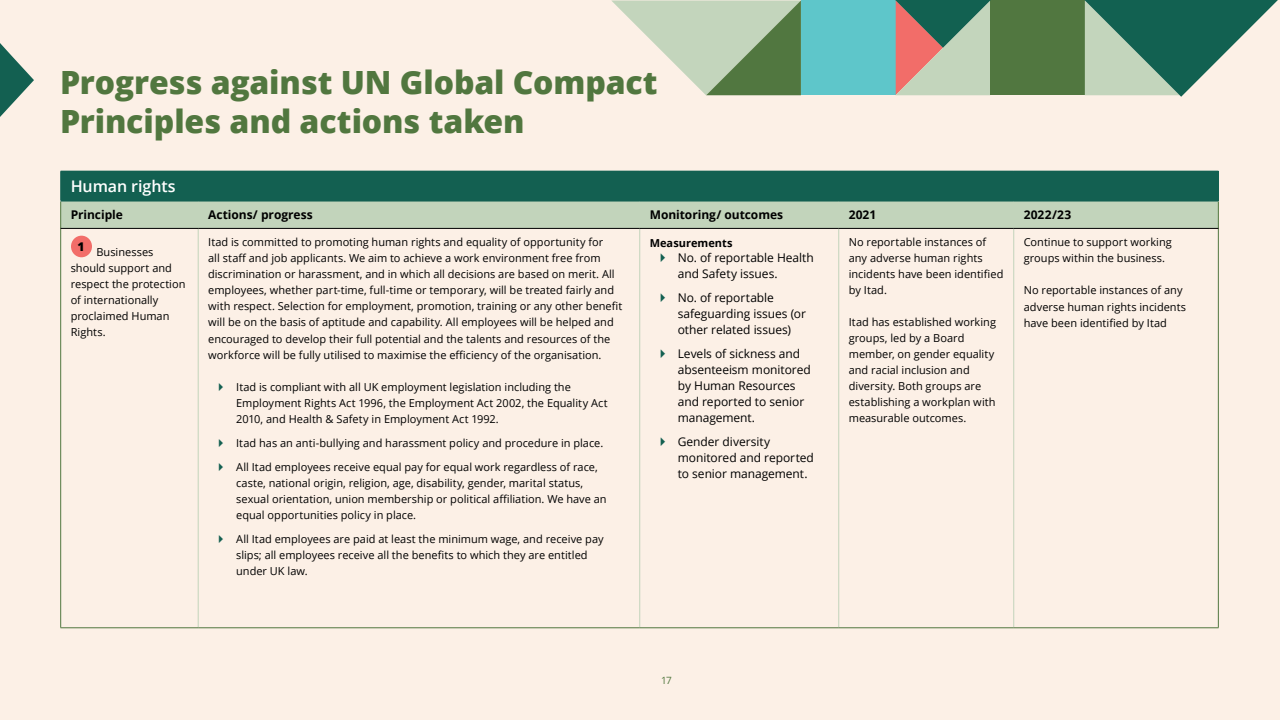
<style>
.page{position:relative;width:1280px;height:720px;background:#fcf0e6}
.page>*{position:absolute;margin:0;border:0;box-sizing:border-box;transform-origin:0 0}
.t1{font:800 32px/38.4px "Open Sans";letter-spacing:-.005em;color:#51773f}
.t2{font:600 16px "Open Sans";letter-spacing:-.005em;color:#fff}
.t3{font:12px/16px "Open Sans";letter-spacing:-.005em;color:#000}
.t4{font:700 12px "Open Sans";letter-spacing:-.005em;color:#000}
.t5{font:800 12px "Open Sans";color:#000}
.t6{font:11px/16px "Open Sans";color:#000}
.t7{font:700 11px "Open Sans";color:#000}
.t8{font:10px "Open Sans";color:#51773f}
</style>
<div class="page">
<svg style="left:0;top:43px;width:34px;height:74px"></svg>
<div style="left:61px;top:171px;width:1157px;height:30px;background:#136051"></div>
<hr style="left:198px;top:229px;width:1px;height:399px;background:#c2d4bb">
<hr style="left:640px;top:229px;width:1px;height:399px;background:#c2d4bb">
<hr style="left:839px;top:229px;width:1px;height:399px;background:#c2d4bb">
<hr style="left:1014px;top:229px;width:1px;height:399px;background:#c2d4bb">
<hr style="left:60px;top:229px;width:1px;height:399px;background:#51773f">
<hr style="left:1218px;top:229px;width:1px;height:399px;background:#51773f">
<hr style="left:60px;top:628px;width:138px;height:1px;background:#51773f">
<hr style="left:198px;top:628px;width:442px;height:1px;background:#51773f">
<hr style="left:640px;top:628px;width:199px;height:1px;background:#51773f">
<hr style="left:839px;top:628px;width:175px;height:1px;background:#51773f">
<hr style="left:1014px;top:628px;width:205px;height:1px;background:#51773f">
<div style="left:61px;top:201px;width:1158px;height:27px;background:#c2d4bb"></div>
<hr style="left:60px;top:228px;width:138px;height:1px;background:#000">
<hr style="left:198px;top:228px;width:442px;height:1px;background:#000">
<hr style="left:640px;top:228px;width:199px;height:1px;background:#000">
<hr style="left:839px;top:228px;width:175px;height:1px;background:#000">
<hr style="left:1014px;top:228px;width:205px;height:1px;background:#000">
<hr style="left:1218px;top:171px;width:1px;height:30px;background:#136051">
<hr style="left:61px;top:201px;width:137px;height:1px;background:#136051">
<hr style="left:198px;top:201px;width:442px;height:1px;background:#136051">
<hr style="left:640px;top:201px;width:199px;height:1px;background:#136051">
<hr style="left:839px;top:201px;width:175px;height:1px;background:#136051">
<hr style="left:1014px;top:201px;width:204px;height:1px;background:#136051">
<div style="left:71px;top:236px;width:21px;height:21px;background:#f26d69;border-radius:50%"></div>
<svg style="left:612px;top:1px;width:189px;height:94px"></svg>
<div style="left:801px;top:1px;width:95px;height:94px;background:#5ec6ca"></div>
<div style="left:990px;top:1px;width:95px;height:94px;background:#517740"></div>
<svg style="left:895px;top:0;width:96px;height:95px;background:#a09e8d"></svg>
<svg style="left:1084px;top:0;width:194px;height:97px"></svg>
<h1 class="t1" style="left:60px;top:62px;width:599px">Progress against UN Global Compact<br>Principles and actions taken</h1>
<h2 class="t2" style="left:71px;top:175px;width:107px">Human rights</h2>
<p class="t4" style="left:71px;top:206px;width:54px">Principle</p>
<p class="t4" style="left:208px;top:206px;width:106px">Actions/ progress</p>
<p class="t4" style="left:650px;top:206px;width:135px">Monitoring/ outcomes</p>
<p class="t4" style="left:849px;top:206px;width:29px">2021</p>
<p class="t4" style="left:1024px;top:206px;width:49px">2022/23</p>
<p class="t6" style="left:71px;top:244px;width:116px;text-indent:26px">Businesses should support and respect the protection of internationally proclaimed Human<br>Rights.</p>
<p class="t6" style="left:208px;top:234px;width:416px">Itad is committed to promoting human rights and equality of opportunity for<br>all staff and job applicants. We aim to achieve a work environment free from discrimination or harassment, and in which all decisions are based on merit. All employees, whether part-time, full-time or temporary, will be treated fairly and with respect. Selection for employment, promotion, training or any other benefit will be on the basis of aptitude and capability. All employees will be helped and encouraged to develop their full potential and the talents and resources of the workforce will be fully utilised to maximise the efficiency of the organisation.</p>
<p class="t6" style="left:236px;top:378px;width:373px">Itad is compliant with all UK employment legislation including the<br>Employment Rights Act 1996, the Employment Act 2002, the Equality Act<br>2010, and Health &amp; Safety in Employment Act 1992.</p>
<p class="t6" style="left:236px;top:430px;width:369px;line-height:24px">Itad has an anti-bullying and harassment policy and procedure in place.<br>All Itad employees receive equal pay for equal work regardless of race,</p>
<p class="t6" style="left:236px;top:474px;width:372px">caste, national origin, religion, age, disability, gender, marital status, sexual orientation, union membership or political affiliation. We have an equal opportunities policy in place.</p>
<p class="t6" style="left:236px;top:530px;width:369px">All Itad employees are paid at least the minimum wage, and receive pay slips; all employees receive all the benefits to which they are entitled under UK law.</p>
<p class="t6" style="left:849px;top:234px;width:156px">No reportable instances of any adverse human rights incidents have been identified by Itad.</p>
<p class="t6" style="left:849px;top:314px;width:149px">Itad has established working groups, led by a Board member, on gender equality and racial inclusion and diversity. Both groups are establishing a workplan with measurable outcomes.</p>
<p class="t6" style="left:1024px;top:234px;width:150px">Continue to support working groups within the business.</p>
<p class="t6" style="left:1024px;top:282px;width:164px">No reportable instances of any adverse human rights incidents have been identified by Itad</p>
<p class="t7" style="left:650px;top:235px;width:84px">Measurements</p>
<p class="t3" style="left:678px;top:250px;width:138px">No. of reportable Health and Safety issues.</p>
<p class="t3" style="left:678px;top:290px;width:130px">No. of reportable safeguarding issues (or other related issues)</p>
<p class="t3" style="left:678px;top:346px;width:135px">Levels of sickness and absenteeism monitored by Human Resources and reported to senior management.</p>
<p class="t3" style="left:678px;top:434px;width:138px">Gender diversity monitored and reported to senior management.</p>
<p class="t5" style="left:77px;top:238px;width:9px">1</p>
<p class="t8" style="left:661px;top:673px;width:12px">17</p>
</div>
